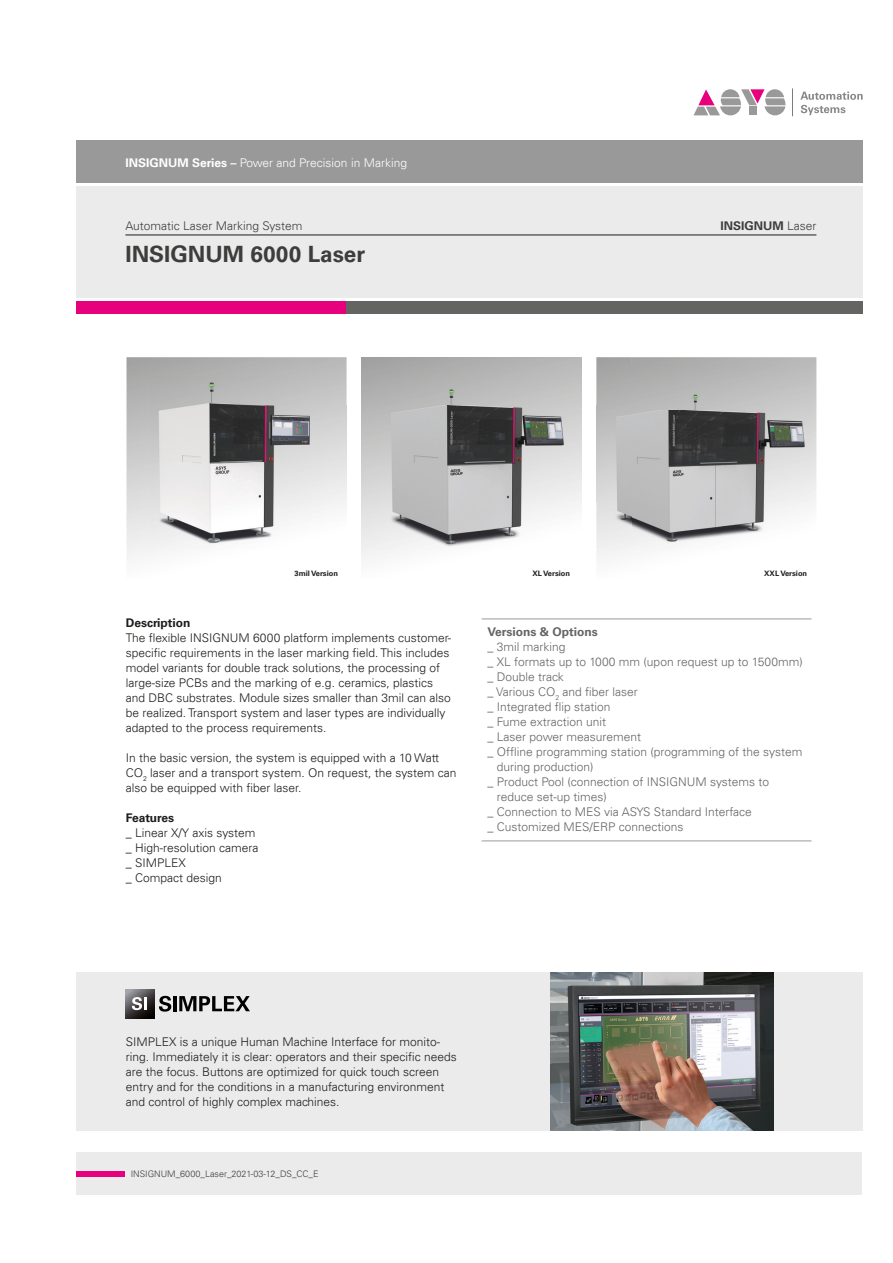
<style>
.page{position:relative;width:893px;height:1263px;background:#fff}
.page>*{position:absolute;margin:0;border:0;box-sizing:border-box;transform-origin:0 0}
.t1{font:700 22.5px "Univers LT";color:#3d3d3c}
.t2{font:300 12px/15px "Univers LT";color:#1d1d1b}
.t3{font:300 12px "Univers LT";color:#646463}
.t4{font:300 12px "Univers LT";color:#fff}
.t5{font:300 12px "Univers LT";color:#3d3d3c}
.t6{font:700 12px "Univers LT";color:#1d1d1b}
.t7{font:700 12px "Univers LT";color:#646463}
.t8{font:700 12px "Univers LT";color:#3d3d3c}
.t9{font:300 9px "Univers LT";color:#3d3d3c}
.t10{font:700 7.5px "Univers LT";color:#1d1d1b}
.s1{font-weight:700}
.s2{font-weight:300}
</style>
<div class="page">
<div style="left:77px;top:186px;width:786px;height:112px;background:#ebebeb"></div>
<div style="left:77px;top:1152px;width:785px;height:43px;background:#ebebeb"></div>
<div style="left:77px;top:140px;width:786px;height:43px;background:#999"></div>
<div style="left:77px;top:1171px;width:48px;height:5px;background:#e6007e"></div>
<div style="left:77px;top:301px;width:270px;height:13px;background:#e6007e"></div>
<div style="left:347px;top:301px;width:516px;height:13px;background:#646463"></div>
<hr style="left:125px;top:235px;width:691px;height:1px;background:#1d1d1b">
<svg style="left:694px;top:89px;width:92px;height:26px"></svg>
<svg style="left:792px;top:88px;width:1px;height:28px"></svg>
<svg style="left:800px;top:92px;width:63px;height:23px"></svg>
<hr style="left:482px;top:619px;width:330px;height:1px;background:#999">
<hr style="left:482px;top:841px;width:330px;height:1px;background:#999">
<div style="left:77px;top:973px;width:786px;height:158px;background:#ebebeb"></div>
<img style="left:551px;top:973px;width:222px;height:158px">
<svg style="left:159px;top:996px;width:12px;height:16px"></svg>
<hr style="left:173px;top:996px;width:4px;height:15px;background:#000">
<svg style="left:179px;top:996px;width:71px;height:15px"></svg>
<svg style="left:126px;top:990px;width:28px;height:28px"></svg>
<svg style="left:132px;top:997px;width:15px;height:13px"></svg>
<svg style="left:597px;top:357px;width:219px;height:202px"></svg>
<svg style="left:126px;top:357px;width:185px;height:202px"></svg>
<img style="left:151px;top:376px;width:172px;height:173px">
<img style="left:361px;top:357px;width:221px;height:192px">
<img style="left:364px;top:357px;width:214px;height:48px">
<img style="left:596px;top:357px;width:36px;height:48px">
<img style="left:596px;top:405px;width:5px;height:96px">
<img style="left:596px;top:501px;width:5px;height:48px">
<img style="left:311px;top:357px;width:36px;height:48px">
<img style="left:311px;top:506px;width:12px;height:43px">
<img style="left:601px;top:364px;width:211px;height:185px">
<p class="t4" style="left:125px;top:155px;width:283px"><span class="s1">INSIGNUM Series –</span> Power and Precision in Marking</p>
<p class="t5" style="left:125px;top:218px;width:179px">Automatic Laser Marking System</p>
<h1 class="t1" style="left:125px;top:241px;width:241px">INSIGNUM 6000 Laser</h1>
<p class="t8" style="left:720px;top:218px;width:98px">INSIGNUM <span class="s2">Laser</span></p>
<p class="t10" style="left:295px;top:569px;width:45px">3mil Version</p>
<p class="t10" style="left:532px;top:569px;width:39px">XL Version</p>
<p class="t10" style="left:764px;top:569px;width:44px">XXL Version</p>
<p class="t6" style="left:126px;top:616px;width:66px">Description</p>
<p class="t2" style="left:126px;top:631px;width:327px">The flexible INSIGNUM 6000 platform implements customer&shy;specific requirements in the laser marking field. This includes model variants for double track solutions, the processing of large-size PCBs and the marking of e.g. ceramics, plastics and DBC substrates. Module sizes smaller than 3mil can also be realized. Transport system and laser types are individually adapted to the process requirements.</p>
<p class="t2" style="left:126px;top:751px;width:332px">In the basic version, the system is equipped with a 10 Watt<br>CO<sub>2</sub> laser and a transport system. On request, the system can also be equipped with fiber laser.</p>
<p class="t6" style="left:126px;top:811px;width:50px">Features</p>
<p class="t2" style="left:126px;top:826px;width:134px">_ Linear X/Y axis system _ High-resolution camera _ SIMPLEX<br>_ Compact design</p>
<p class="t7" style="left:488px;top:625px;width:112px">Versions &amp; Options</p>
<p class="t3" style="left:488px;top:640px;width:80px">_ 3mil marking</p>
<p class="t3" style="left:488px;top:655px;width:317px">_ XL formats up to 1000 mm (upon request up to 1500mm)</p>
<p class="t3" style="left:488px;top:670px;width:78px">_ Double track</p>
<p class="t3" style="left:488px;top:685px;width:152px">_ Various CO<sub>2</sub> and fiber laser</p>
<p class="t3" style="left:488px;top:700px;width:124px">_ Integrated flip station</p>
<p class="t3" style="left:488px;top:715px;width:120px">_ Fume extraction unit</p>
<p class="t3" style="left:488px;top:730px;width:155px">_ Laser power measurement</p>
<p class="t3" style="left:488px;top:745px;width:316px">_ Offline programming station (programming of the system</p>
<p class="t3" style="left:497px;top:760px;width:98px">during production)</p>
<p class="t3" style="left:488px;top:775px;width:283px">_ Product Pool (connection of INSIGNUM systems to</p>
<p class="t3" style="left:497px;top:790px;width:112px">reduce set-up times)</p>
<p class="t3" style="left:488px;top:805px;width:266px">_ Connection to MES via ASYS Standard Interface</p>
<p class="t3" style="left:488px;top:820px;width:197px">_ Customized MES/ERP connections</p>
<p class="t2" style="left:126px;top:1034px;width:332px">SIMPLEX is a unique Human Machine Interface for monito&shy;ring. Immediately it is clear: operators and their specific needs are the focus. Buttons are optimized for quick touch screen entry and for the conditions in a manufacturing environment and control of highly complex machines.</p>
<p class="t9" style="left:131px;top:1168px;width:189px">INSIGNUM_6000_Laser_2021-03-12_DS_CC_E</p>
</div>
